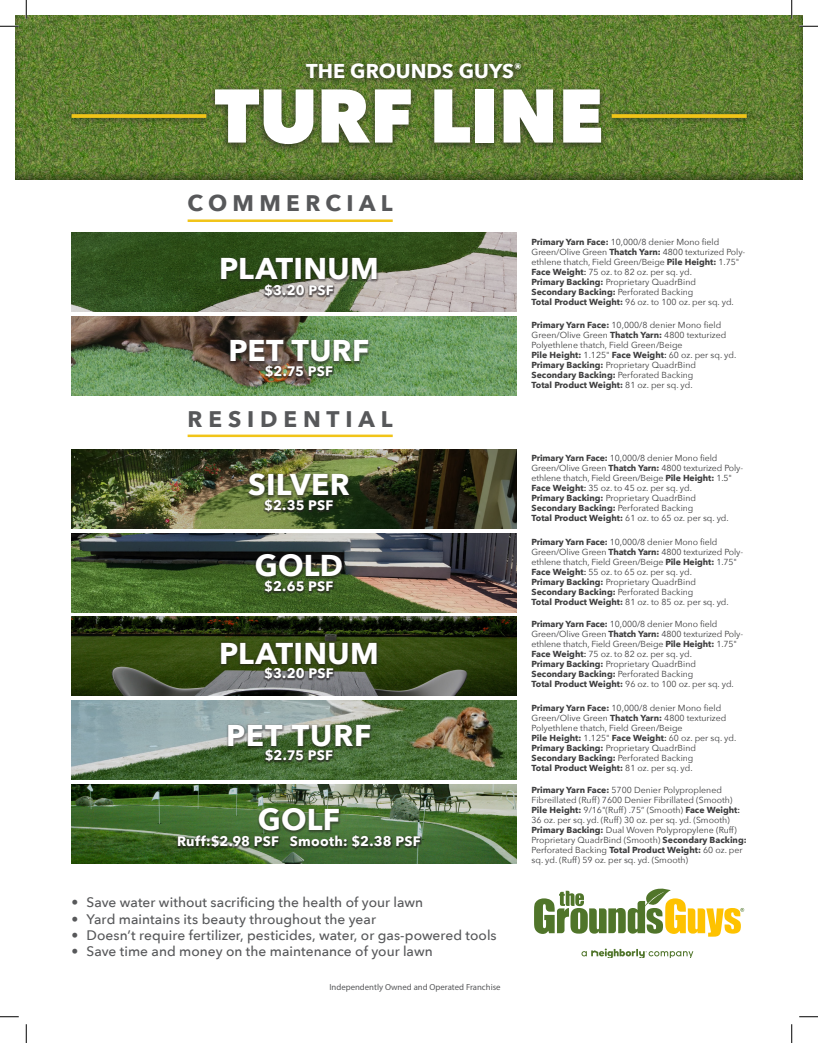
<style>
.page{position:relative;width:818px;height:1043px;background:#fff}
.page>*{position:absolute;margin:0;border:0;box-sizing:border-box;transform-origin:0 0}
.t1{font:800 75px "Avenir Next";color:#fff}
.t2{font:700 30px "Avenir Next";letter-spacing:.01em;color:#fff}
.t3{font:700 22.5px "Avenir Next";letter-spacing:.255em;color:#57585a}
.t4{font:700 20px "Avenir Next";color:#fff}
.t5{font:500 13.75px "Avenir Next";color:#57585a}
.t6{font:700 13.75px "Avenir Next";letter-spacing:.015em;color:#fff}
.t7{font:8.75px/10px "Avenir Next";color:#3e3e3f}
.t8{font:8.75px "Myriad Pro";color:#57585a}
.s1{font-weight:700}
.s2{font-weight:600}
</style>
<div class="page">
<div style="left:70px;top:783px;width:448px;height:81px;background:#231f20;opacity:.15"></div>
<div style="left:15px;top:15px;width:787px;height:166px;background:#231f20;opacity:.5"></div>
<div style="left:69px;top:314px;width:447px;height:81px;background:#231f20;opacity:.3"></div>
<div style="left:208px;top:59px;width:399px;height:94px;background:#231f20;opacity:.65"></div>
<div style="left:69px;top:448px;width:448px;height:81px;background:#231f20;opacity:.25"></div>
<svg style="left:534px;top:888px;width:210px;height:48px"></svg>
<svg style="left:581px;top:948px;width:112px;height:10px"></svg>
<div style="left:71px;top:532px;width:447px;height:80px;background:#231f20;opacity:.15"></div>
<img style="left:72px;top:617px;width:444px;height:78px">
<div style="left:70px;top:230px;width:447px;height:82px;background:#231f20;opacity:.15"></div>
<div style="left:65px;top:109px;width:148px;height:17px;background:#231f20;opacity:.65"></div>
<svg style="left:72px;top:114px;width:134px;height:4px"></svg>
<div style="left:605px;top:109px;width:148px;height:17px;background:#231f20;opacity:.65"></div>
<svg style="left:611px;top:114px;width:135px;height:4px"></svg>
<hr style="left:188px;top:219px;width:204px;height:3px;background:#f1c418">
<hr style="left:188px;top:434px;width:204px;height:3px;background:#f1c418">
<div style="left:219px;top:257px;width:160px;height:26px;background:#231f20;opacity:.5"></div>
<div style="left:263px;top:284px;width:71px;height:15px;background:#231f20;opacity:.6"></div>
<div style="left:263px;top:666px;width:71px;height:16px;background:#231f20;opacity:.6"></div>
<div style="left:263px;top:579px;width:71px;height:15px;background:#231f20;opacity:.6"></div>
<div style="left:263px;top:498px;width:71px;height:16px;background:#231f20;opacity:.6"></div>
<div style="left:264px;top:364px;width:70px;height:16px;background:#231f20;opacity:.6"></div>
<div style="left:246px;top:472px;width:106px;height:27px;background:#231f20;opacity:.5"></div>
<div style="left:253px;top:553px;width:91px;height:27px;background:#231f20;opacity:.5"></div>
<div style="left:219px;top:641px;width:160px;height:26px;background:#231f20;opacity:.5"></div>
<div style="left:256px;top:807px;width:85px;height:27px;background:#231f20;opacity:.5"></div>
<div style="left:228px;top:339px;width:143px;height:26px;background:#231f20;opacity:.5"></div>
<div style="left:71px;top:698px;width:447px;height:81px;background:#231f20;opacity:.1"></div>
<div style="left:226px;top:723px;width:147px;height:26px;background:#231f20;opacity:.5"></div>
<div style="left:264px;top:748px;width:70px;height:16px;background:#231f20;opacity:.6"></div>
<div style="left:176px;top:834px;width:246px;height:15px;background:#231f20;opacity:.6"></div>
<svg style="left:0;top:25px;width:19px;height:2px"></svg>
<svg style="left:799px;top:25px;width:19px;height:2px"></svg>
<svg style="left:0;top:1016px;width:19px;height:1px"></svg>
<svg style="left:799px;top:1016px;width:19px;height:1px"></svg>
<svg style="left:25px;top:0;width:2px;height:19px"></svg>
<svg style="left:25px;top:1024px;width:2px;height:18px"></svg>
<svg style="left:790px;top:0;width:2px;height:19px"></svg>
<svg style="left:791px;top:1024px;width:1px;height:18px"></svg>
<p class="t4" style="left:306px;top:53px;width:217px">THE GROUNDS GUYS<sup>®</sup></p>
<p class="t1" style="left:214px;top:70px;width:390px">TURF LINE</p>
<p class="t3" style="left:188px;top:184px;width:206px">COMMERCIAL</p>
<p class="t2" style="left:219px;top:243px;width:161px">PLATINUM</p>
<p class="t6" style="left:264px;top:278px;width:71px">$3.20 PSF</p>
<p class="t2" style="left:228px;top:325px;width:142px">PET TURF</p>
<p class="t6" style="left:265px;top:359px;width:70px">$2.75 PSF</p>
<p class="t3" style="left:188px;top:400px;width:207px">RESIDENTIAL</p>
<p class="t2" style="left:248px;top:459px;width:103px">SILVER</p>
<p class="t6" style="left:264px;top:493px;width:71px">$2.35 PSF</p>
<p class="t2" style="left:255px;top:540px;width:90px">GOLD</p>
<p class="t6" style="left:264px;top:574px;width:71px">$2.65 PSF</p>
<p class="t2" style="left:219px;top:627px;width:161px">PLATINUM</p>
<p class="t6" style="left:264px;top:661px;width:71px">$3.20 PSF</p>
<p class="t2" style="left:226px;top:709px;width:147px">PET TURF</p>
<p class="t6" style="left:265px;top:743px;width:70px">$2.75 PSF</p>
<p class="t2" style="left:258px;top:793px;width:84px">GOLF</p>
<p class="t6" style="left:177px;top:829px;width:245px">Ruff:$2.98 PSF Smooth: $2.38 PSF</p>
<p class="t5" style="left:72px;top:890px;width:353px">• Save water without sacrificing the health of your lawn</p>
<p class="t5" style="left:72px;top:907px;width:306px">• Yard maintains its beauty throughout the year</p>
<p class="t5" style="left:72px;top:923px;width:426px">• Doesn’t require fertilizer, pesticides, water, or gas-powered tools</p>
<p class="t5" style="left:72px;top:939px;width:363px">• Save time and money on the maintenance of your lawn</p>
<p class="t8" style="left:329px;top:981px;width:173px">Independently Owned and Operated Franchise</p>
<p class="t7" style="left:531px;top:237px;width:215px"><span class="s1">Primary Yarn Face:</span> 10,000/8 denier Mono field Green/Olive Green <span class="s1">Thatch Yarn:</span> 4800 texturized Poly&shy;ethlene thatch, Field Green/Beige <span class="s1">Pile Height:</span> 1.75" <span class="s1">Face Weight</span><span class="s2">:</span> 75 oz. to 82 oz. per sq. yd.<br><span class="s1">Primary Backing:</span> Proprietary QuadrBind<br><span class="s1">Secondary Backing:</span> Perforated Backing<br><span class="s1">Total Product Weight:</span> 96 oz. to 100 oz. per sq. yd.</p>
<p class="t7" style="left:531px;top:320px;width:206px"><span class="s1">Primary Yarn Face:</span> 10,000/8 denier Mono field Green/Olive Green <span class="s1">Thatch Yarn:</span> 4800 texturized Polyethlene thatch, Field Green/Beige<br><span class="s1">Pile Height:</span> 1.125" <span class="s1">Face Weight</span><span class="s2">:</span> 60 oz. per sq. yd.<br><span class="s1">Primary Backing:</span> Proprietary QuadrBind <span class="s1">Secondary Backing:</span> Perforated Backing<br><span class="s1">Total Product Weight:</span> 81 oz. per sq. yd.</p>
<p class="t7" style="left:531px;top:453px;width:213px"><span class="s1">Primary Yarn Face:</span> 10,000/8 denier Mono field Green/Olive Green <span class="s1">Thatch Yarn:</span> 4800 texturized Poly&shy;ethlene thatch, Field Green/Beige <span class="s1">Pile Height:</span> 1.5" <span class="s1">Face Weight</span><span class="s2">:</span> 35 oz. to 45 oz. per sq. yd.<br><span class="s1">Primary Backing:</span> Proprietary QuadrBind<br><span class="s1">Secondary Backing:</span> Perforated Backing<br><span class="s1">Total Product Weight:</span> 61 oz. to 65 oz. per sq. yd.</p>
<p class="t7" style="left:531px;top:536px;width:213px"><span class="s1">Primary Yarn Face:</span> 10,000/8 denier Mono field Green/Olive Green <span class="s1">Thatch Yarn:</span> 4800 texturized Poly&shy;ethlene thatch, Field Green/Beige <span class="s1">Pile Height:</span> 1.75" <span class="s1">Face Weight</span><span class="s2">:</span> 55 oz. to 65 oz. per sq. yd.<br><span class="s1">Primary Backing:</span> Proprietary QuadrBind<br><span class="s1">Secondary Backing:</span> Perforated Backing<br><span class="s1">Total Product Weight:</span> 81 oz. to 85 oz. per sq. yd.</p>
<p class="t7" style="left:531px;top:619px;width:213px"><span class="s1">Primary Yarn Face:</span> 10,000/8 denier Mono field Green/Olive Green <span class="s1">Thatch Yarn:</span> 4800 texturized Poly&shy;ethlene thatch, Field Green/Beige <span class="s1">Pile Height:</span> 1.75" <span class="s1">Face Weight</span><span class="s2">:</span> 75 oz. to 82 oz. per sq. yd.<br><span class="s1">Primary Backing:</span> Proprietary QuadrBind<br><span class="s1">Secondary Backing:</span> Perforated Backing<br><span class="s1">Total Product Weight:</span> 96 oz. to 100 oz. per sq. yd.</p>
<p class="t7" style="left:531px;top:702px;width:206px"><span class="s1">Primary Yarn Face:</span> 10,000/8 denier Mono field Green/Olive Green <span class="s1">Thatch Yarn:</span> 4800 texturized Polyethlene thatch, Field Green/Beige<br><span class="s1">Pile Height:</span> 1.125" <span class="s1">Face Weight</span><span class="s2">:</span> 60 oz. per sq. yd.<br><span class="s1">Primary Backing:</span> Proprietary QuadrBind <span class="s1">Secondary Backing:</span> Perforated Backing<br><span class="s1">Total Product Weight:</span> 81 oz. per sq. yd.</p>
<p class="t7" style="left:531px;top:784px;width:217px"><span class="s1">Primary Yarn Face:</span> 5700 Denier Polyproplened Fibreillated (Ruff) 7600 Denier Fibrillated (Smooth)<br><span class="s1">Pile Height:</span> 9/16"(Ruff) .75” (Smooth) <span class="s1">Face Weight</span><span class="s2">:<br></span>36 oz. per sq. yd. (Ruff) 30 oz. per sq. yd. (Smooth)<br><span class="s1">Primary Backing:</span> Dual Woven Polypropylene (Ruff)<br>Proprietary QuadrBind (Smooth) <span class="s1">Secondary Backing:<br></span>Perforated Backing <span class="s1">Total Product Weight:</span> 60 oz. per sq. yd. (Ruff) 59 oz. per sq. yd. (Smooth)</p>
</div>
